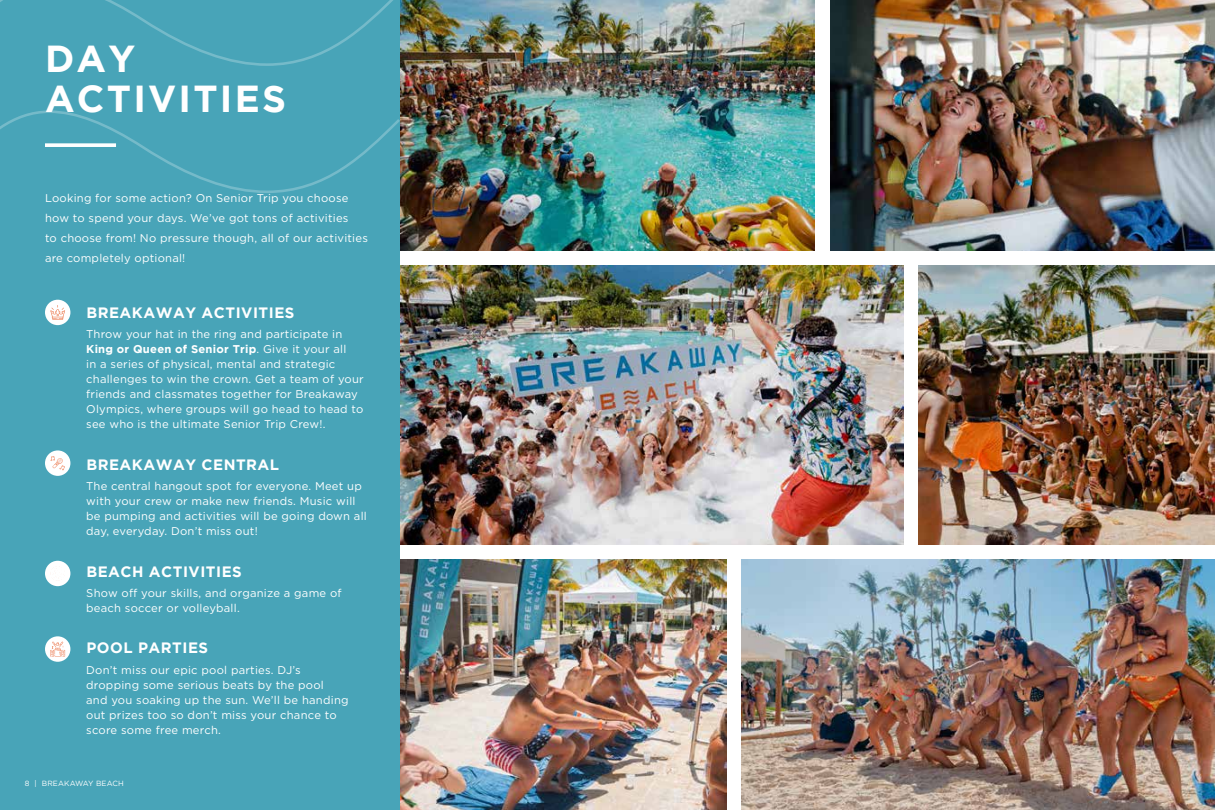
<style>
.page{position:relative;width:1215px;height:810px;background:#fff}
.page>*{position:absolute;margin:0;border:0;box-sizing:border-box;transform-origin:0 0}
.t1{font:700 37.5px/40px "Gotham";letter-spacing:.06em;color:#fff}
.t2{font:700 15px "Gotham";letter-spacing:.035em;color:#fff}
.t3{font:11.25px/15px "Gotham";letter-spacing:.02em;color:#fff}
.t4{font:7.5px "Gotham";letter-spacing:.02em;color:#fff}
.s1{font-weight:700}
</style>
<div class="page">
<div style="left:0;top:0;width:400px;height:810px;background:#48a4b8"></div>
<svg style="left:0;top:0;width:393px;height:66px"></svg>
<svg style="left:0;top:110px;width:400px;height:83px"></svg>
<img style="left:400px;top:560px;width:326px;height:250px">
<img style="left:400px;top:0;width:415px;height:250px">
<div style="left:45px;top:561px;width:25px;height:25px;background:#fff;border-radius:50%"></div>
<div style="left:45px;top:450px;width:25px;height:26px;background:#fff;border-radius:50%"></div>
<svg style="left:51px;top:456px;width:14px;height:14px"></svg>
<svg style="left:45px;top:636px;width:25px;height:26px"></svg>
<svg style="left:50px;top:642px;width:15px;height:14px"></svg>
<div style="left:45px;top:300px;width:25px;height:25px;background:#fff;border-radius:50%"></div>
<svg style="left:50px;top:305px;width:15px;height:15px"></svg>
<img style="left:741px;top:560px;width:474px;height:250px">
<img style="left:400px;top:266px;width:504px;height:279px">
<img style="left:919px;top:266px;width:296px;height:278px">
<img style="left:830px;top:0;width:385px;height:250px">
<svg style="left:45px;top:143px;width:71px;height:4px"></svg>
<h1 class="t1" style="left:45px;top:38px;width:243px">DAY<br>ACTIVITIES</h1>
<p class="t3" style="left:45px;top:188px;width:324px;line-height:20px">Looking for some action? On Senior Trip you choose how to spend your days. We’ve got tons of activities<br>to choose from! No pressure though, all of our activities are completely optional!</p>
<h2 class="t2" style="left:86px;top:304px;width:210px">BREAKAWAY ACTIVITIES</h2>
<p class="t3" style="left:86px;top:327px;width:279px">Throw your hat in the ring and participate in <span class="s1">King or Queen of Senior Trip</span>. Give it your all<br>in a series of physical, mental and strategic challenges to win the crown. Get a team of your friends and classmates together for Breakaway Olympics, where groups will go head to head to see who is the ultimate Senior Trip Crew!.</p>
<h2 class="t2" style="left:86px;top:456px;width:194px">BREAKAWAY CENTRAL</h2>
<p class="t3" style="left:86px;top:479px;width:282px">The central hangout spot for everyone. Meet up with your crew or make new friends. Music will be pumping and activities will be going down all day, everyday. Don’t miss out!</p>
<h2 class="t2" style="left:86px;top:563px;width:157px">BEACH ACTIVITIES</h2>
<p class="t3" style="left:86px;top:585px;width:257px">Show off your skills, and organize a game of beach soccer or volleyball.</p>
<h2 class="t2" style="left:86px;top:639px;width:123px">POOL PARTIES</h2>
<p class="t3" style="left:86px;top:662px;width:264px">Don’t miss our epic pool parties. DJ’s dropping some serious beats by the pool<br>and you soaking up the sun. We’ll be handing out prizes too so don’t miss your chance to score some free merch.</p>
<p class="t4" style="left:25px;top:779px;width:101px">8 | BREAKAWAY BEACH</p>
</div>
